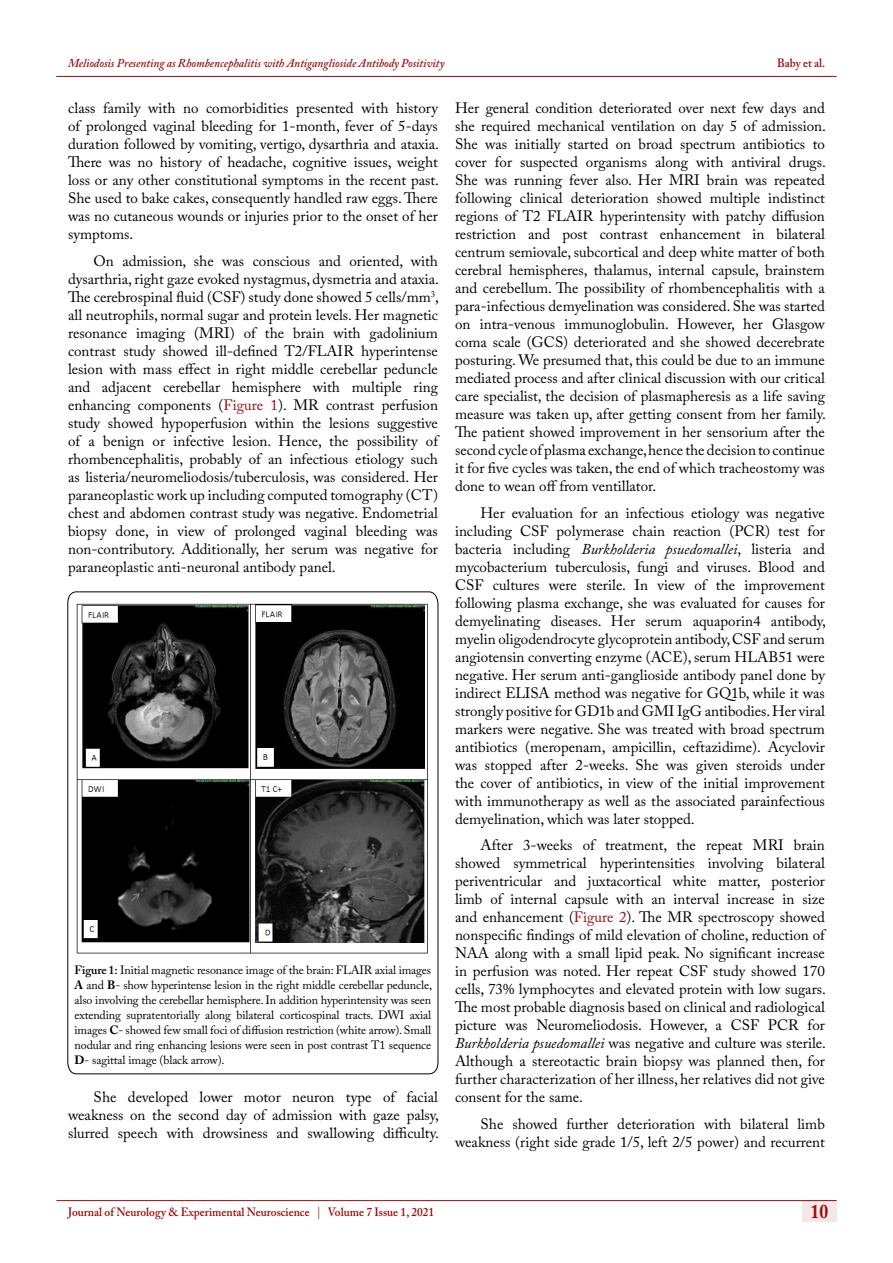
<style>
.page{position:relative;width:893px;height:1263px;background:#fff}
.page>*{position:absolute;margin:0;border:0;box-sizing:border-box;transform-origin:0 0}
.t1{font:700 19.5px "Adobe Caslon Pro";color:#9e0b0f;scale:.9 1}
.t2{font:15px/18px "Adobe Caslon Pro";color:#000;text-align:justify}
.t3{font:12px/15px "Adobe Caslon Pro";letter-spacing:-.01em;color:#000;text-align:justify}
.t4{font:italic 600 12px "Adobe Caslon Pro";color:#9e0b0f;scale:.95 1}
.t5{font:600 12px "Adobe Caslon Pro";color:#9e0b0f;scale:.95 1}
.s1{color:#9e0b0f}
.s2{font-style:italic}
.s3{font-weight:600}
.s4{font-weight:700}
.s5{color:#ac2f33}
</style>
<div class="page">
<div style="left:802px;top:1200px;width:35px;height:21px;background:#f5e7e7"></div>
<hr style="left:56px;top:1200px;width:781px;height:1px;background:#9e0b0f">
<hr style="left:56px;top:76px;width:781px;height:1px;background:#9e0b0f">
<svg style="left:67px;top:591px;width:372px;height:483px"></svg>
<img style="left:75px;top:600px;width:356px;height:359px">
<p class="t4" style="left:68px;top:56px;width:398px">Meliodosis Presenting as Rhombencephalitis with Antiganglioside Antibody Positivity</p>
<p class="t5" style="left:777px;top:56px;width:52px">Baby et al.</p>
<p class="t2" style="left:68px;top:99px;width:373px">class family with no comorbidities presented with history of prolonged vaginal bleeding for 1-month, fever of 5-days duration followed by vomiting, vertigo, dysarthria and ataxia.<br>There was no history of headache, cognitive issues, weight loss or any other constitutional symptoms in the recent past.<br>She used to bake cakes, consequently handled raw eggs. There was no cutaneous wounds or injuries prior to the onset of her symptoms.</p>
<p class="t2" style="left:68px;top:251px;width:372px;text-indent:26px">On admission, she was conscious and oriented, with dysarthria, right gaze evoked nystagmus, dysmetria and ataxia.<br>The cerebrospinal fluid (CSF) study done showed 5 cells/mm<sup>3</sup>, all neutrophils, normal sugar and protein levels. Her magnetic resonance imaging (MRI) of the brain with gadolinium contrast study showed ill-defined T2/FLAIR hyperintense lesion with mass effect in right middle cerebellar peduncle and adjacent cerebellar hemisphere with multiple ring enhancing components (<span class="s1">Figure 1</span>). MR contrast perfusion study showed hypoperfusion within the lesions suggestive of a benign or infective lesion. Hence, the possibility of rhombencephalitis, probably of an infectious etiology such as listeria/neuromeliodosis/tuberculosis, was considered. Her paraneoplastic work up including computed tomography (CT) chest and abdomen contrast study was negative. Endometrial biopsy done, in view of prolonged vaginal bleeding was non-contributory. Additionally, her serum was negative for paraneoplastic anti-neuronal antibody panel.</p>
<p class="t2" style="left:455px;top:99px;width:373px">Her general condition deteriorated over next few days and she required mechanical ventilation on day 5 of admission.<br>She was initially started on broad spectrum antibiotics to cover for suspected organisms along with antiviral drugs.<br>She was running fever also. Her MRI brain was repeated following clinical deterioration showed multiple indistinct regions of T2 FLAIR hyperintensity with patchy diffusion restriction and post contrast enhancement in bilateral centrum semiovale, subcortical and deep white matter of both cerebral hemispheres, thalamus, internal capsule, brainstem and cerebellum. The possibility of rhombencephalitis with a para-infectious demyelination was considered. She was started on intra-venous immunoglobulin. However, her Glasgow coma scale (GCS) deteriorated and she showed decerebrate posturing. We presumed that, this could be due to an immune mediated process and after clinical discussion with our critical care specialist, the decision of plasmapheresis as a life saving measure was taken up, after getting consent from her family.<br>The patient showed improvement in her sensorium after the second cycle of plasma exchange, hence the decision to continue it for five cycles was taken, the end of which tracheostomy was done to wean off from ventillator.</p>
<p class="t2" style="left:455px;top:503px;width:372px;text-indent:26px">Her evaluation for an infectious etiology was negative including CSF polymerase chain reaction (PCR) test for bacteria including <span class="s2">Burkholderia psuedomallei</span>, listeria and mycobacterium tuberculosis, fungi and viruses. Blood and CSF cultures were sterile. In view of the improvement following plasma exchange, she was evaluated for causes for demyelinating diseases. Her serum aquaporin4 antibody, myelin oligodendrocyte glycoprotein antibody, CSF and serum angiotensin converting enzyme (ACE), serum HLAB51 were negative. Her serum anti-ganglioside antibody panel done by indirect ELISA method was negative for GQ1b, while it was strongly positive for GD1b and GMI IgG antibodies. Her viral markers were negative. She was treated with broad spectrum antibiotics (meropenam, ampicillin, ceftazidime). Acyclovir was stopped after 2-weeks. She was given steroids under the cover of antibiotics, in view of the initial improvement with immunotherapy as well as the associated parainfectious demyelination, which was later stopped.</p>
<p class="t2" style="left:455px;top:836px;width:372px;text-indent:26px">After 3-weeks of treatment, the repeat MRI brain showed symmetrical hyperintensities involving bilateral periventricular and juxtacortical white matter, posterior limb of internal capsule with an interval increase in size and enhancement (<span class="s1">Figure 2</span>). The MR spectroscopy showed nonspecific findings of mild elevation of choline, reduction of NAA along with a small lipid peak. No significant increase in perfusion was noted. Her repeat CSF study showed 170 cells, 73% lymphocytes and elevated protein with low sugars.<br>The most probable diagnosis based on clinical and radiological picture was Neuromeliodosis. However, a CSF PCR for <span class="s2">Burkholderia psuedomallei</span> was negative and culture was sterile.<br>Although a stereotactic brain biopsy was planned then, for further characterization of her illness, her relatives did not give consent for the same.</p>
<p class="t2" style="left:455px;top:1114px;width:371px;text-align:right">She showed further deterioration with bilateral limb weakness (right side grade 1/5, left 2/5 power) and recurrent</p>
<p class="t3" style="left:75px;top:962px;width:359px"><span class="s3">Figure 1:</span> Initial magnetic resonance image of the brain: FLAIR axial images <span class="s4">A</span> and <span class="s4">B</span>- show hyperintense lesion in the right middle cerebellar peduncle, also involving the cerebellar hemisphere. In addition hyperintensity was seen extending supratentorially along bilateral corticospinal tracts. DWI axial images <span class="s4">C</span>- showed few small foci of diffusion restriction (white arrow). Small nodular and ring enhancing lesions were seen in post contrast T1 sequence <span class="s4">D</span>- sagittal image (black arrow).</p>
<p class="t2" style="left:68px;top:1088px;width:372px;text-indent:26px">She developed lower motor neuron type of facial weakness on the second day of admission with gaze palsy, slurred speech with drowsiness and swallowing difficulty.</p>
<p class="t5" style="left:68px;top:1204px;width:387px">Journal of Neurology &amp; Experimental Neuroscience <span class="s5">|</span> Volume 7 Issue 1, 2021</p>
<h1 class="t1" style="left:811px;top:1200px;width:21px">10</h1>
</div>
